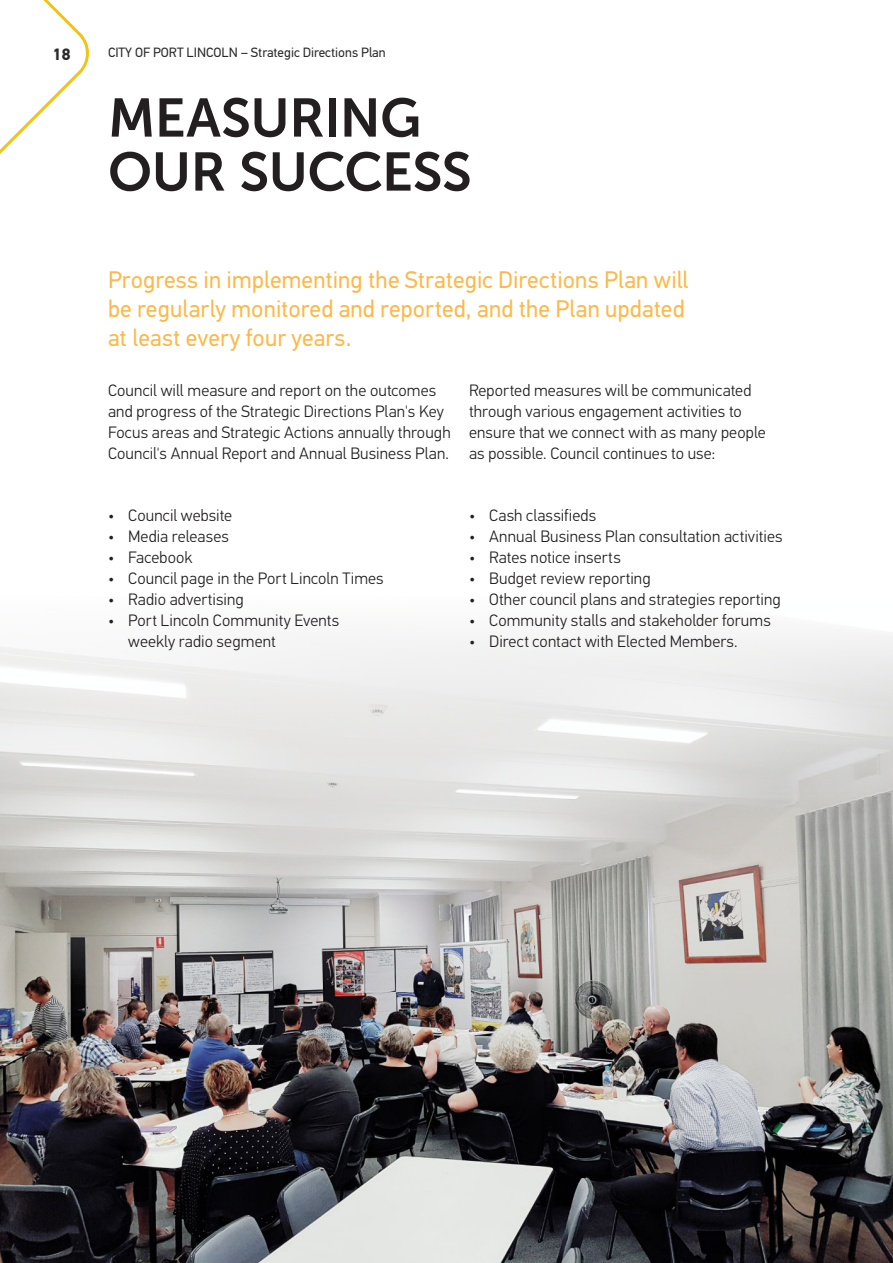
<style>
.page{position:relative;width:893px;height:1263px;background:#fff}
.page>*{position:absolute;margin:0;border:0;box-sizing:border-box;transform-origin:0 0}
.t1{font:54px/54px "Museo Sans W01 700";letter-spacing:-.01em;color:#231f20}
.quote{font:24px/28.8px "PFDIN Text Pro";letter-spacing:.005em;color:#fcb94b}
.body{font:300 16.5px/21px "PFDIN Text Pro";letter-spacing:.005em;color:#231f20}
.t2{font:700 16.5px "PFDIN Text Pro";color:#2a2a2a}
.t3{font:13.5px "PFDIN Text Pro";color:#2a2a2a}
</style>
<div class="page">
<img style="left:0;top:634px;width:893px;height:629px">
<svg style="left:0;top:0;width:89px;height:154px"></svg>
<p class="t2" style="left:52px;top:44px;width:20px">18</p>
<p class="t3" style="left:108px;top:45px;width:279px">CITY OF PORT LINCOLN – Strategic Directions Plan</p>
<p class="t1" style="left:108px;top:91px;width:365px">MEASURING<br>OUR SUCCESS</p>
<p class="quote" style="left:108px;top:266px;width:582px">Progress in implementing the Strategic Directions Plan will be regularly monitored and reported, and the Plan updated at least every four years.</p>
<p class="body" style="left:108px;top:380px;width:344px">Council will measure and report on the outcomes and progress of the Strategic Directions Plan's Key Focus areas and Strategic Actions annually through Council's Annual Report and Annual Business Plan.</p>
<p class="body" style="left:469px;top:380px;width:298px">Reported measures will be communicated through various engagement activities to ensure that we connect with as many people as possible. Council continues to use:</p>
<p class="body" style="left:108px;top:505px;width:126px">• Council website</p>
<p class="body" style="left:108px;top:526px;width:122px">• Media releases</p>
<p class="body" style="left:108px;top:547px;width:86px">• Facebook</p>
<p class="body" style="left:108px;top:568px;width:277px">• Council page in the Port Lincoln Times</p>
<p class="body" style="left:108px;top:589px;width:137px">• Radio advertising</p>
<p class="body" style="left:128px;top:610px;width:213px;text-indent:-20px">• Port Lincoln Community Events weekly radio segment</p>
<p class="body" style="left:469px;top:505px;width:129px">• Cash classifieds</p>
<p class="body" style="left:469px;top:526px;width:315px">• Annual Business Plan consultation activities</p>
<p class="body" style="left:469px;top:547px;width:153px">• Rates notice inserts</p>
<p class="body" style="left:469px;top:568px;width:183px">• Budget review reporting</p>
<p class="body" style="left:469px;top:589px;width:313px">• Other council plans and strategies reporting</p>
<p class="body" style="left:469px;top:610px;width:303px">• Community stalls and stakeholder forums</p>
<p class="body" style="left:469px;top:631px;width:270px">• Direct contact with Elected Members.</p>
</div>
